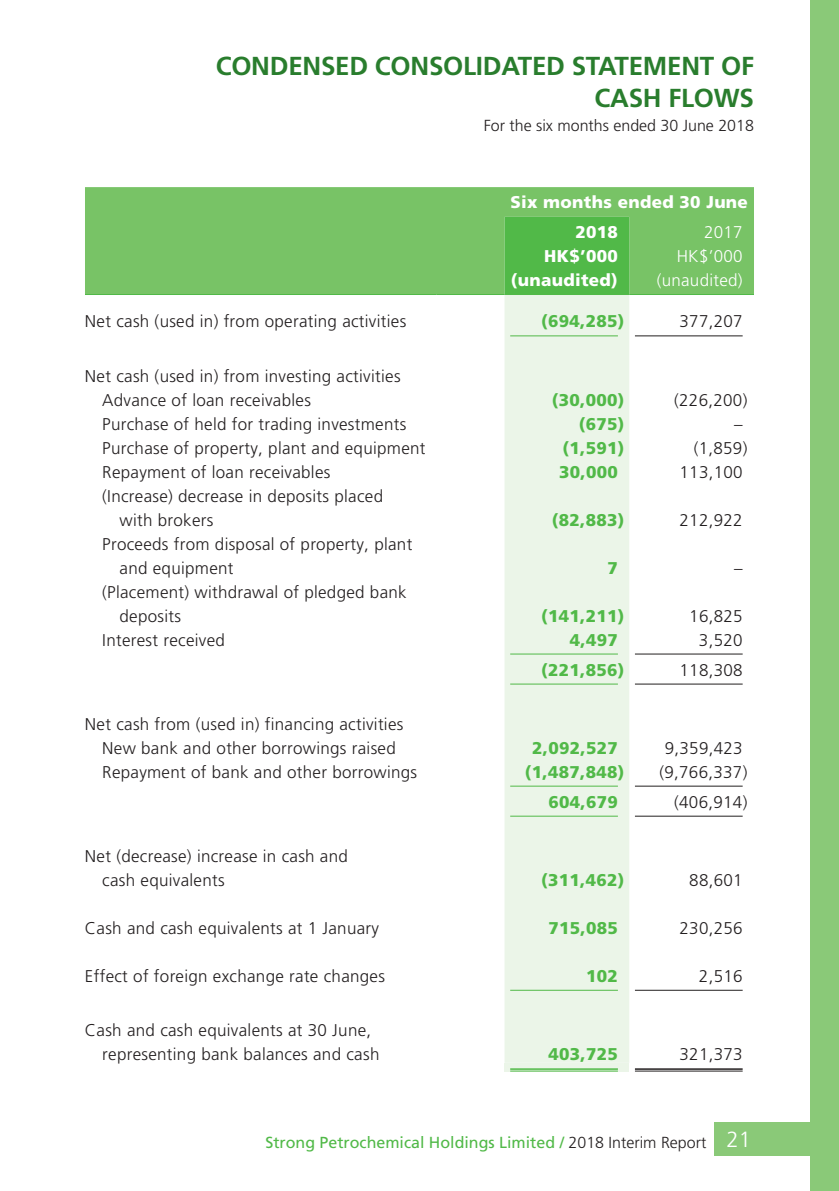
<style>
.page{position:relative;width:839px;height:1191px;background:#fff}
.page>*{position:absolute;margin:0;border:0;box-sizing:border-box;transform-origin:0 0}
.t1{font:700 26px "Frutiger LT Std";letter-spacing:-.01em;color:#297d2d}
.t2{font:300 22px "Frutiger LT Std";color:#fff}
._50_Table_txt{font:300 17px "Frutiger LT Std";letter-spacing:.015em;color:#231f20}
._50_Table_txt-2{font:900 17px "Frutiger LT Std";letter-spacing:.02em;color:#51b948}
._50_Table_txt-3{font:900 17px "Frutiger LT Std";letter-spacing:.02em;color:#fff}
._50_Table_txt-4{font:300 17px "Frutiger LT Std";letter-spacing:.015em;color:#fff}
.t3{font:16px "Frutiger LT Std";color:#51b948}
.t4{font:300 16px "Frutiger LT Std";color:#231f20}
.s1{font-weight:300;color:#231f20}
</style>
<div class="page">
<div style="left:715px;top:1122px;width:124px;height:33px;background:#8ac978"></div>
<div style="left:811px;top:0;width:28px;height:1190px;background:#8ac978"></div>
<div style="left:85px;top:187px;width:669px;height:107px;background:#78c366"></div>
<div style="left:505px;top:217px;width:124px;height:77px;background:#51b948"></div>
<div style="left:505px;top:295px;width:124px;height:767px;background:#ebf5e8"></div>
<div style="left:505px;top:1062px;width:124px;height:9px;background:#ebf5e8"></div>
<hr style="left:85px;top:294px;width:351px;height:1px;background:#51b948">
<hr style="left:436px;top:294px;width:69px;height:1px;background:#51b948">
<hr style="left:505px;top:294px;width:124px;height:1px;background:#51b948">
<hr style="left:629px;top:294px;width:125px;height:1px;background:#51b948">
<hr style="left:510px;top:335px;width:108px;height:1px;background:#51b948">
<hr style="left:635px;top:335px;width:108px;height:1px;background:#231f20">
<hr style="left:510px;top:653px;width:108px;height:1px;background:#51b948">
<hr style="left:635px;top:653px;width:108px;height:1px;background:#231f20">
<hr style="left:510px;top:683px;width:108px;height:1px;background:#51b948">
<hr style="left:635px;top:683px;width:108px;height:1px;background:#231f20">
<hr style="left:510px;top:785px;width:108px;height:1px;background:#51b948">
<hr style="left:635px;top:785px;width:108px;height:1px;background:#231f20">
<hr style="left:510px;top:815px;width:108px;height:1px;background:#51b948">
<hr style="left:635px;top:815px;width:108px;height:1px;background:#231f20">
<hr style="left:510px;top:989px;width:108px;height:1px;background:#51b948">
<hr style="left:635px;top:989px;width:108px;height:1px;background:#231f20">
<hr style="left:510px;top:1068px;width:108px;height:1px;background:#51b948">
<hr style="left:510px;top:1070px;width:108px;height:1px;background:#51b948">
<hr style="left:635px;top:1068px;width:108px;height:1px;background:#231f20">
<hr style="left:635px;top:1070px;width:108px;height:1px;background:#231f20">
<p class="t1" style="left:216px;top:51px;width:540px">CONDENSED CONSOLIDATED STATEMENT OF</p>
<p class="t1" style="left:595px;top:83px;width:161px">CASH FLOWS</p>
<p class="t4" style="left:484px;top:116px;width:272px">For the six months ended 30 June 2018</p>
<p class="_50_Table_txt-3" style="left:510px;top:192px;width:239px">Six months ended 30 June</p>
<p class="_50_Table_txt-3" style="left:575px;top:222px;width:44px">2018</p>
<p class="_50_Table_txt-4" style="left:704px;top:222px;width:40px">2017</p>
<p class="_50_Table_txt-3" style="left:544px;top:246px;width:75px">HK$’000</p>
<p class="_50_Table_txt-4" style="left:677px;top:246px;width:67px">HK$’000</p>
<p class="_50_Table_txt-3" style="left:511px;top:270px;width:109px">(unaudited)</p>
<p class="_50_Table_txt-4" style="left:657px;top:270px;width:88px">(unaudited)</p>
<p class="_50_Table_txt" style="left:85px;top:312px;width:323px">Net cash (used in) from operating activities</p>
<p class="_50_Table_txt-2" style="left:541px;top:311px;width:85px">(694,285)</p>
<p class="_50_Table_txt" style="left:679px;top:312px;width:65px">377,207</p>
<p class="_50_Table_txt" style="left:85px;top:366px;width:317px">Net cash (used in) from investing activities</p>
<p class="_50_Table_txt" style="left:102px;top:390px;width:210px">Advance of loan receivables</p>
<p class="_50_Table_txt-2" style="left:552px;top:389px;width:74px">(30,000)</p>
<p class="_50_Table_txt" style="left:674px;top:390px;width:75px">(226,200)</p>
<p class="_50_Table_txt" style="left:102px;top:414px;width:306px">Purchase of held for trading investments</p>
<p class="_50_Table_txt-2" style="left:579px;top:413px;width:47px">(675)</p>
<p class="_50_Table_txt" style="left:734px;top:414px;width:10px">–</p>
<p class="_50_Table_txt" style="left:102px;top:438px;width:325px">Purchase of property, plant and equipment</p>
<p class="_50_Table_txt-2" style="left:563px;top:437px;width:63px">(1,591)</p>
<p class="_50_Table_txt" style="left:694px;top:438px;width:55px">(1,859)</p>
<p class="_50_Table_txt" style="left:102px;top:462px;width:230px">Repayment of loan receivables</p>
<p class="_50_Table_txt-2" style="left:559px;top:461px;width:60px">30,000</p>
<p class="_50_Table_txt" style="left:679px;top:462px;width:65px">113,100</p>
<p class="_50_Table_txt" style="left:102px;top:486px;width:282px">(Increase) decrease in deposits placed</p>
<p class="_50_Table_txt" style="left:120px;top:510px;width:95px">with brokers</p>
<p class="_50_Table_txt-2" style="left:552px;top:509px;width:74px">(82,883)</p>
<p class="_50_Table_txt" style="left:679px;top:510px;width:65px">212,922</p>
<p class="_50_Table_txt" style="left:102px;top:534px;width:312px">Proceeds from disposal of property, plant</p>
<p class="_50_Table_txt" style="left:120px;top:558px;width:116px">and equipment</p>
<p class="_50_Table_txt-2" style="left:608px;top:557px;width:12px">7</p>
<p class="_50_Table_txt" style="left:734px;top:558px;width:10px">–</p>
<p class="_50_Table_txt" style="left:102px;top:582px;width:306px">(Placement) withdrawal of pledged bank</p>
<p class="_50_Table_txt" style="left:120px;top:606px;width:63px">deposits</p>
<p class="_50_Table_txt-2" style="left:541px;top:605px;width:85px">(141,211)</p>
<p class="_50_Table_txt" style="left:689px;top:606px;width:55px">16,825</p>
<p class="_50_Table_txt" style="left:102px;top:630px;width:124px">Interest received</p>
<p class="_50_Table_txt-2" style="left:570px;top:629px;width:50px">4,497</p>
<p class="_50_Table_txt" style="left:699px;top:630px;width:45px">3,520</p>
<p class="_50_Table_txt-2" style="left:541px;top:659px;width:85px">(221,856)</p>
<p class="_50_Table_txt" style="left:679px;top:660px;width:65px">118,308</p>
<p class="_50_Table_txt" style="left:85px;top:714px;width:320px">Net cash from (used in) financing activities</p>
<p class="_50_Table_txt" style="left:102px;top:738px;width:295px">New bank and other borrowings raised</p>
<p class="_50_Table_txt-2" style="left:532px;top:737px;width:87px">2,092,527</p>
<p class="_50_Table_txt" style="left:665px;top:738px;width:79px">9,359,423</p>
<p class="_50_Table_txt" style="left:102px;top:762px;width:316px">Repayment of bank and other borrowings</p>
<p class="_50_Table_txt-2" style="left:525px;top:761px;width:101px">(1,487,848)</p>
<p class="_50_Table_txt" style="left:659px;top:762px;width:89px">(9,766,337)</p>
<p class="_50_Table_txt-2" style="left:548px;top:791px;width:71px">604,679</p>
<p class="_50_Table_txt" style="left:674px;top:792px;width:75px">(406,914)</p>
<p class="_50_Table_txt" style="left:85px;top:846px;width:264px">Net (decrease) increase in cash and</p>
<p class="_50_Table_txt" style="left:102px;top:870px;width:124px">cash equivalents</p>
<p class="_50_Table_txt-2" style="left:541px;top:869px;width:85px">(311,462)</p>
<p class="_50_Table_txt" style="left:689px;top:870px;width:55px">88,601</p>
<p class="_50_Table_txt" style="left:85px;top:918px;width:296px">Cash and cash equivalents at 1 January</p>
<p class="_50_Table_txt-2" style="left:548px;top:917px;width:71px">715,085</p>
<p class="_50_Table_txt" style="left:679px;top:918px;width:65px">230,256</p>
<p class="_50_Table_txt" style="left:85px;top:966px;width:301px">Effect of foreign exchange rate changes</p>
<p class="_50_Table_txt-2" style="left:586px;top:965px;width:33px">102</p>
<p class="_50_Table_txt" style="left:699px;top:966px;width:45px">2,516</p>
<p class="_50_Table_txt" style="left:85px;top:1020px;width:288px">Cash and cash equivalents at 30 June,</p>
<p class="_50_Table_txt" style="left:102px;top:1044px;width:279px">representing bank balances and cash</p>
<p class="_50_Table_txt-2" style="left:548px;top:1043px;width:71px">403,725</p>
<p class="_50_Table_txt" style="left:679px;top:1044px;width:65px">321,373</p>
<p class="t3" style="left:265px;top:1132px;width:442px">Strong Petrochemical Holdings Limited / <span class="s1">2018 Interim Report</span></p>
<p class="t2" style="left:726px;top:1126px;width:26px">21</p>
</div>
